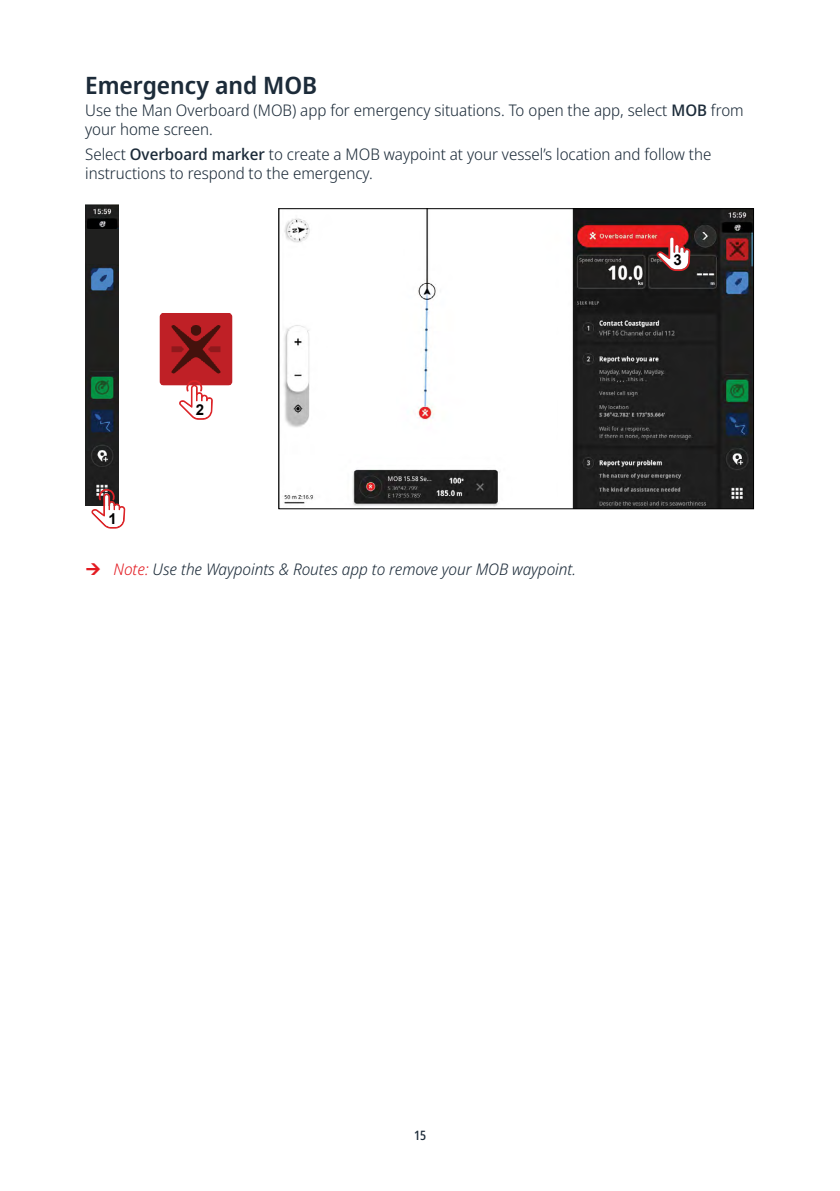
<style>
.page{position:relative;width:840px;height:1191px;background:#fff}
.page>*{position:absolute;margin:0;border:0;box-sizing:border-box;transform-origin:0 0}
.t1{font:600 24px "Noto Sans Display";color:#1c2b39}
.t2{font:300 16px/19.2px "Noto Sans Display";color:#1c2b39}
.t3{font:italic 300 16px "Noto Sans Display";color:#1c2b39}
.t4{font:700 15px "Arial";color:#000}
.t5{font:500 condensed 13px "Noto Sans Display";color:#1c2b39}
.s1{font-weight:500}
.s2{color:#e31b22}
</style>
<div class="page">
<img style="left:284px;top:211px;width:467px;height:296px">
<div style="left:279px;top:209px;width:474px;height:300px;border:1px solid #000"></div>
<img style="left:85px;top:205px;width:34px;height:300px">
<img style="left:159px;top:313px;width:74px;height:73px">
<div style="left:86px;top:229px;width:33px;height:34px;background:#20201f"></div>
<svg style="left:91px;top:488px;width:34px;height:40px"></svg>
<svg style="left:179px;top:379px;width:34px;height:41px"></svg>
<svg style="left:656px;top:230px;width:34px;height:41px"></svg>
<h1 class="t1" style="left:85px;top:68px;width:233px">Emergency and MOB</h1>
<p class="t2" style="left:85px;top:101px;width:659px">Use the Man Overboard (MOB) app for emergency situations. To open the app, select <span class="s1">MOB</span> from your home screen.</p>
<p class="t2" style="left:85px;top:145px;width:627px">Select <span class="s1">Overboard marker</span> to create a MOB waypoint at your vessel’s location and follow the instructions to respond to the emergency.</p>
<p class="t4" style="left:108px;top:508px;width:10px">1</p>
<p class="t4" style="left:196px;top:399px;width:10px">2</p>
<p class="t3" style="left:113px;top:558px;width:463px"><span class="s2">Note:</span> Use the Waypoints &amp; Routes app to remove your MOB waypoint.</p>
<p class="t4" style="left:673px;top:249px;width:10px">3</p>
<p class="t5" style="left:414px;top:1126px;width:14px">15</p>
</div>
